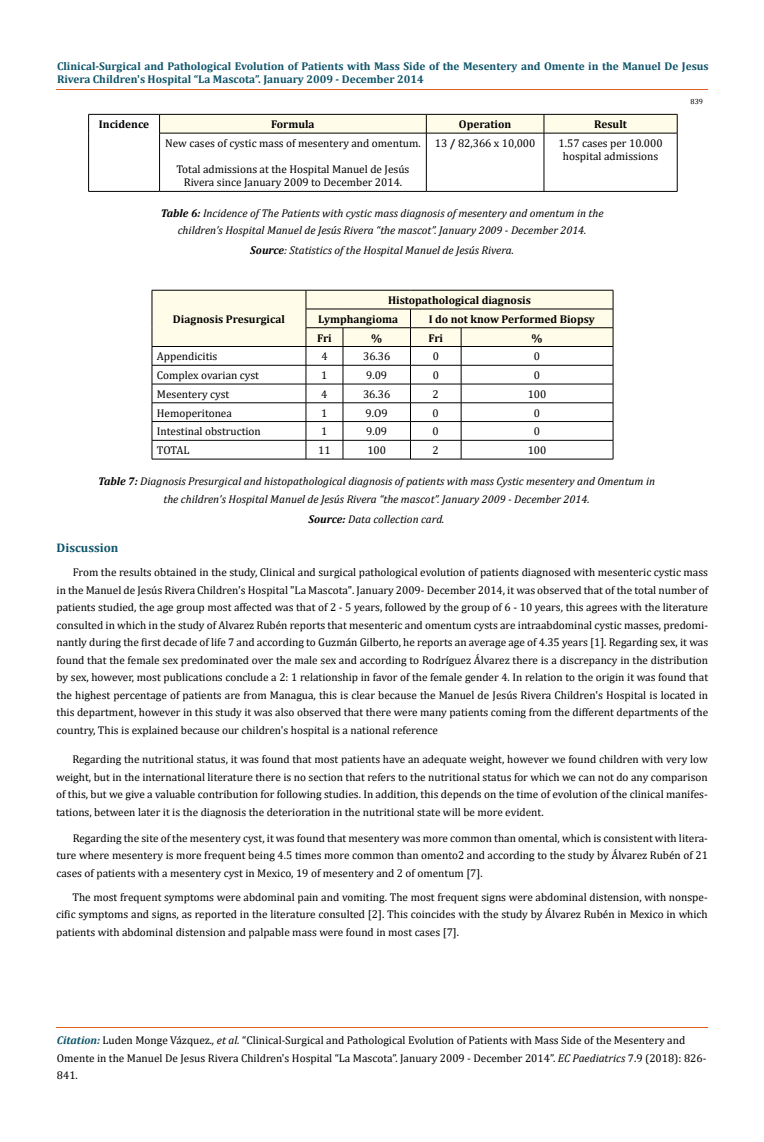
<style>
.page{position:relative;width:764px;height:1142px;background:#fff}
.page>*{position:absolute;margin:0;border:0;box-sizing:border-box;transform-origin:0 0}
.t1{font:700 12.5px "Cambria";color:#0e546a}
.t2{font:11.25px/17.5px "Cambria";color:#000;text-align:justify}
.t3{font:italic 11.25px/16.9px "Cambria";color:#000;text-align:center}
.t4{font:700 11.25px/13.8px "Cambria";color:#0e546a}
.t5{font:700 11.25px/18.8px "Cambria";color:#000}
.t6{font:7.5px "Cambria";color:#000}
.s1{font-weight:700}
.s2{font-weight:700;font-style:italic;color:#0e546a}
.s3{font-style:italic}
</style>
<div class="page">
<hr style="left:56px;top:90px;width:652px;height:1px;background:#e05d1a">
<hr style="left:56px;top:1027px;width:652px;height:1px;background:#e05d1a">
<hr style="left:88px;top:114px;width:72px;height:1px;background:#000">
<svg style="left:88px;top:114px;width:1px;height:19px"></svg>
<svg style="left:159px;top:114px;width:519px;height:19px;background:#ecead8"></svg>
<hr style="left:88px;top:133px;width:1px;height:58px;background:#000">
<hr style="left:159px;top:133px;width:267px;height:1px;background:#000">
<hr style="left:159px;top:133px;width:1px;height:58px;background:#000">
<hr style="left:426px;top:133px;width:118px;height:1px;background:#000">
<hr style="left:426px;top:133px;width:1px;height:58px;background:#000">
<hr style="left:544px;top:133px;width:133px;height:1px;background:#000">
<hr style="left:544px;top:133px;width:1px;height:58px;background:#000">
<hr style="left:677px;top:133px;width:1px;height:58px;background:#000">
<hr style="left:88px;top:191px;width:72px;height:1px;background:#000">
<hr style="left:160px;top:191px;width:266px;height:1px;background:#000">
<hr style="left:426px;top:191px;width:118px;height:1px;background:#000">
<hr style="left:544px;top:191px;width:133px;height:1px;background:#000">
<svg style="left:152px;top:290px;width:462px;height:169px"></svg>
<hr style="left:152px;top:459px;width:154px;height:1px;background:#000">
<hr style="left:306px;top:459px;width:37px;height:1px;background:#000">
<hr style="left:343px;top:459px;width:67px;height:1px;background:#000">
<hr style="left:410px;top:459px;width:51px;height:1px;background:#000">
<hr style="left:461px;top:459px;width:152px;height:1px;background:#000">
<p class="t4" style="left:57px;top:59px;width:653px">Clinical-Surgical and Pathological Evolution of Patients with Mass Side of the Mesentery and Omente in the Manuel De Jesus<br>Rivera Children's Hospital “La Mascota”. January 2009 - December 2014</p>
<p class="t5" style="left:99px;top:114px;width:52px">Incidence</p>
<p class="t5" style="left:271px;top:114px;width:45px">Formula</p>
<p class="t5" style="left:459px;top:114px;width:54px">Operation</p>
<p class="t5" style="left:594px;top:114px;width:34px">Result</p>
<p class="t2" style="left:165px;top:134px;width:257px">New cases of cystic mass of mesentery and omentum.</p>
<p class="t2" style="left:176px;top:162px;width:234px;line-height:13.5px;text-align:center">Total admissions at the Hospital Manuel de Jesús<br>Rivera since January 2009 to December 2014.</p>
<p class="t2" style="left:435px;top:134px;width:102px">13 <span class="s1">/</span> 82,366 x 10,000</p>
<p class="t2" style="left:558px;top:136px;width:105px;line-height:13.5px;text-align:center">1.57 cases per 10.000 hospital admissions</p>
<p class="t3" style="left:161px;top:204px;width:444px"><span class="s1">Table 6:</span> Incidence of The Patients with cystic mass diagnosis of mesentery and omentum in the children’s Hospital Manuel de Jesús Rivera “the mascot”. January 2009 - December 2014.</p>
<p class="t3" style="left:250px;top:241px;width:265px"><span class="s1">Source</span>: Statistics of the Hospital Manuel de Jesús Rivera.</p>
<p class="t5" style="left:173px;top:309px;width:113px">Diagnosis Presurgical</p>
<p class="t5" style="left:318px;top:290px;width:214px;text-indent:70px">Histopathological diagnosis<br>Lymphangioma</p>
<p class="t5" style="left:429px;top:309px;width:168px">I do not know Performed Biopsy</p>
<p class="t5" style="left:317px;top:328px;width:16px">Fri</p>
<p class="t5" style="left:371px;top:328px;width:12px">%</p>
<p class="t5" style="left:428px;top:328px;width:16px">Fri</p>
<p class="t5" style="left:531px;top:328px;width:12px">%</p>
<p class="t2" style="left:157px;top:347px;width:62px">Appendicitis</p>
<p class="t2" style="left:321px;top:347px;width:8px">4</p>
<p class="t2" style="left:363px;top:347px;width:29px">36.36</p>
<p class="t2" style="left:433px;top:347px;width:8px">0</p>
<p class="t2" style="left:534px;top:347px;width:8px">0</p>
<p class="t2" style="left:157px;top:366px;width:104px">Complex ovarian cyst</p>
<p class="t2" style="left:321px;top:366px;width:8px">1</p>
<p class="t2" style="left:366px;top:366px;width:23px">9.09</p>
<p class="t2" style="left:433px;top:366px;width:8px">0</p>
<p class="t2" style="left:534px;top:366px;width:8px">0</p>
<p class="t2" style="left:157px;top:385px;width:74px">Mesentery cyst</p>
<p class="t2" style="left:321px;top:385px;width:8px">4</p>
<p class="t2" style="left:363px;top:385px;width:29px">36.36</p>
<p class="t2" style="left:433px;top:385px;width:8px">2</p>
<p class="t2" style="left:528px;top:385px;width:20px">100</p>
<p class="t2" style="left:157px;top:404px;width:77px">Hemoperitonea</p>
<p class="t2" style="left:321px;top:404px;width:8px">1</p>
<p class="t2" style="left:366px;top:404px;width:24px">9.O9</p>
<p class="t2" style="left:433px;top:404px;width:8px">0</p>
<p class="t2" style="left:534px;top:404px;width:8px">0</p>
<p class="t2" style="left:157px;top:422px;width:105px">Intestinal obstruction</p>
<p class="t2" style="left:321px;top:422px;width:8px">1</p>
<p class="t2" style="left:366px;top:422px;width:23px">9.09</p>
<p class="t2" style="left:432px;top:422px;width:8px">0</p>
<p class="t2" style="left:534px;top:422px;width:8px">0</p>
<p class="t2" style="left:157px;top:441px;width:34px">TOTAL</p>
<p class="t2" style="left:318px;top:441px;width:14px">11</p>
<p class="t2" style="left:367px;top:441px;width:20px">100</p>
<p class="t2" style="left:433px;top:441px;width:8px">2</p>
<p class="t2" style="left:528px;top:441px;width:20px">100</p>
<p class="t3" style="left:98px;top:472px;width:558px;line-height:17.5px"><span class="s1">Table 7:</span> Diagnosis Presurgical and histopathological diagnosis of patients with mass Cystic mesentery and Omentum in the children’s Hospital Manuel de Jesús Rivera “the mascot”. January 2009 - December 2014.</p>
<p class="t3" style="left:309px;top:510px;width:137px"><span class="s1">Source:</span> Data collection card.</p>
<p class="t6" style="left:690px;top:97px;width:14px">839</p>
<p class="t1" style="left:57px;top:538px;width:63px">Discussion</p>
<p class="t2" style="left:57px;top:563px;width:653px;text-indent:16px">From the results obtained in the study, Clinical and surgical pathological evolution of patients diagnosed with mesenteric cystic mass in the Manuel de Jesús Rivera Children's Hospital "La Mascota". January 2009- December 2014, it was observed that of the total number of patients studied, the age group most affected was that of 2 - 5 years, followed by the group of 6 - 10 years, this agrees with the literature consulted in which in the study of Alvarez Rubén reports that mesenteric and omentum cysts are intraabdominal cystic masses, predomi&shy;nantly during the first decade of life 7 and according to Guzmán Gilberto, he reports an average age of 4.35 years [1]. Regarding sex, it was found that the female sex predominated over the male sex and according to Rodríguez Álvarez there is a discrepancy in the distribution by sex, however, most publications conclude a 2: 1 relationship in favor of the female gender 4. In relation to the origin it was found that the highest percentage of patients are from Managua, this is clear because the Manuel de Jesús Rivera Children's Hospital is located in this department, however in this study it was also observed that there were many patients coming from the different departments of the country, This is explained because our children's hospital is a national reference</p>
<p class="t2" style="left:56px;top:750px;width:653px;text-indent:16px">Regarding the nutritional status, it was found that most patients have an adequate weight, however we found children with very low weight, but in the international literature there is no section that refers to the nutritional status for which we can not do any comparison of this, but we give a valuable contribution for following studies. In addition, this depends on the time of evolution of the clinical manifes&shy;tations, between later it is the diagnosis the deterioration in the nutritional state will be more evident.</p>
<p class="t2" style="left:56px;top:829px;width:653px;text-indent:16px">Regarding the site of the mesentery cyst, it was found that mesentery was more common than omental, which is consistent with litera&shy;ture where mesentery is more frequent being 4.5 times more common than omento2 and according to the study by Álvarez Rubén of 21 cases of patients with a mesentery cyst in Mexico, 19 of mesentery and 2 of omentum [7].</p>
<p class="t2" style="left:56px;top:887px;width:653px;text-indent:16px">The most frequent symptoms were abdominal pain and vomiting. The most frequent signs were abdominal distension, with nonspe&shy;cific symptoms and signs, as reported in the literature consulted [2]. This coincides with the study by Álvarez Rubén in Mexico in which patients with abdominal distension and palpable mass were found in most cases [7].</p>
<p class="t2" style="left:57px;top:1031px;width:651px;text-align:left"><span class="s2">Citation:</span> Luden Monge Vázquez<span class="s3">., et al.</span> “Clinical-Surgical and Pathological Evolution of Patients with Mass Side of the Mesentery and<br>Omente in the Manuel De Jesus Rivera Children's Hospital “La Mascota”. January 2009 - December 2014”. <span class="s3">EC Paediatrics</span> 7.9 (2018): 826-<br>841.</p>
</div>
